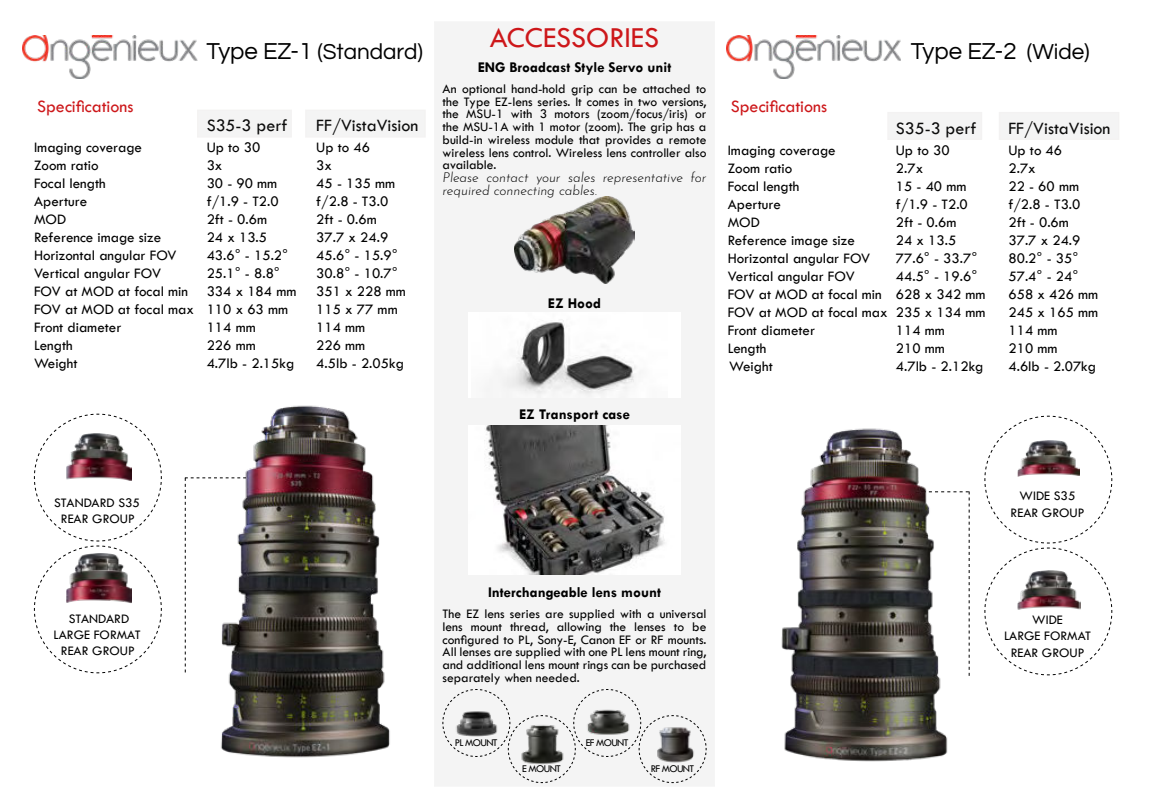
<style>
.page{position:relative;width:1149px;height:808px;background:#fff}
.page>*{position:absolute;margin:0;border:0;box-sizing:border-box;transform-origin:0 0}
.t1{font:30px "Tw Cen";color:#cd171a}
.t2{font:24px "Questrial";color:#000}
.t3{font:22.5px "Questrial";color:#000}
.t4{font:18px "Tw Cen";color:#000}
.t5{font:18px "Tw Cen";color:#cd171a}
.t6{font:15px "Tw Cen";color:#000}
.t7{font:700 15px "Tw Cen";color:#000}
.t8{font:13.5px/12.8px "Tw Cen";color:#000;text-align:center}
.t9{font:italic 300 13.5px/12.8px "Josefin Sans";color:#000}
.t10{font:10.65px "Tw Cen";letter-spacing:-.06em;color:#000}
.s1{font-size:24px}
.s2{font-size:22.5px}
</style>
<div class="page">
<svg style="left:34px;top:413px;width:128px;height:260px"></svg>
<svg style="left:984px;top:415px;width:128px;height:261px"></svg>
<svg style="left:185px;top:477px;width:30px;height:195px"></svg>
<svg style="left:961px;top:491px;width:8px;height:185px"></svg>
<img style="left:23px;top:35px;width:174px;height:44px">
<img style="left:726px;top:35px;width:174px;height:44px">
<div style="left:197px;top:110px;width:95px;height:28px;background:#f4f4f4"></div>
<div style="left:305px;top:110px;width:120px;height:28px;background:#f4f4f4"></div>
<div style="left:887px;top:112px;width:94px;height:28px;background:#f4f4f4"></div>
<div style="left:998px;top:112px;width:120px;height:28px;background:#f4f4f4"></div>
<img style="left:215px;top:405px;width:175px;height:353px">
<img style="left:66px;top:433px;width:65px;height:48px">
<img style="left:1016px;top:570px;width:64px;height:41px">
<img style="left:67px;top:554px;width:64px;height:49px">
<img style="left:781px;top:428px;width:180px;height:334px">
<img style="left:1016px;top:441px;width:63px;height:35px">
<div style="left:434px;top:21px;width:280px;height:766px;background:#f4f4f4"></div>
<svg style="left:442px;top:689px;width:264px;height:94px"></svg>
<img style="left:647px;top:725px;width:54px;height:39px">
<img style="left:514px;top:197px;width:120px;height:87px">
<div style="left:468px;top:312px;width:212px;height:85px;background:#fff"></div>
<img style="left:486px;top:319px;width:150px;height:78px">
<img style="left:468px;top:426px;width:212px;height:149px">
<h1 class="t1" style="left:489px;top:19px;width:171px">ACCESSORIES</h1>
<h3 class="t3" style="left:206px;top:43px;width:218px"><span class="s1">Type EZ-1</span> (Standard)</h3>
<h2 class="t2" style="left:910px;top:42px;width:180px">Type EZ-2 <span class="s2">(Wide)</span></h2>
<p class="t7" style="left:477px;top:61px;width:195px">ENG Broadcast Style Servo unit</p>
<p class="t8" style="left:442px;top:82px;width:265px;text-align:justify">An optional hand-hold grip can be attached to the Type EZ-lens series. It comes in two versions, the MSU-1 with 3 motors (zoom/focus/iris) or the MSU-1A with 1 motor (zoom). The grip has a build-in wireless module that provides a remote wireless lens control. Wireless lens controller also available.</p>
<p class="t9" style="left:442px;top:172px;width:265px">Please contact your sales representative for required connecting cables.</p>
<p class="t5" style="left:37px;top:96px;width:98px">Specifications</p>
<p class="t5" style="left:730px;top:96px;width:98px">Specifications</p>
<p class="t4" style="left:207px;top:115px;width:82px">S35-3 perf</p>
<p class="t4" style="left:316px;top:115px;width:104px">FF/VistaVision</p>
<p class="t4" style="left:895px;top:118px;width:82px">S35-3 perf</p>
<p class="t4" style="left:1008px;top:118px;width:104px">FF/VistaVision</p>
<p class="t6" style="left:34px;top:139px;width:109px">Imaging coverage</p>
<p class="t6" style="left:207px;top:139px;width:55px">Up to 30</p>
<p class="t6" style="left:316px;top:139px;width:55px">Up to 46</p>
<p class="t6" style="left:34px;top:157px;width:66px">Zoom ratio</p>
<p class="t6" style="left:207px;top:157px;width:17px">3x</p>
<p class="t6" style="left:316px;top:157px;width:17px">3x</p>
<p class="t6" style="left:34px;top:175px;width:73px">Focal length</p>
<p class="t6" style="left:207px;top:175px;width:72px">30 - 90 mm</p>
<p class="t6" style="left:316px;top:175px;width:80px">45 - 135 mm</p>
<p class="t6" style="left:34px;top:193px;width:55px">Aperture</p>
<p class="t6" style="left:207px;top:193px;width:74px">f/1.9 - T2.0</p>
<p class="t6" style="left:316px;top:193px;width:74px">f/2.8 - T3.0</p>
<p class="t6" style="left:34px;top:211px;width:34px">MOD</p>
<p class="t6" style="left:207px;top:211px;width:62px">2ft - 0.6m</p>
<p class="t6" style="left:316px;top:211px;width:62px">2ft - 0.6m</p>
<p class="t6" style="left:34px;top:229px;width:129px">Reference image size</p>
<p class="t6" style="left:207px;top:229px;width:62px">24 x 13.5</p>
<p class="t6" style="left:316px;top:229px;width:74px">37.7 x 24.9</p>
<p class="t6" style="left:34px;top:247px;width:144px">Horizontal angular FOV</p>
<p class="t6" style="left:207px;top:247px;width:83px">43.6° - 15.2°</p>
<p class="t6" style="left:316px;top:247px;width:83px">45.6° - 15.9°</p>
<p class="t6" style="left:34px;top:265px;width:129px">Vertical angular FOV</p>
<p class="t6" style="left:207px;top:265px;width:75px">25.1° - 8.8°</p>
<p class="t6" style="left:316px;top:265px;width:83px">30.8° - 10.7°</p>
<p class="t6" style="left:34px;top:283px;width:264px">FOV at MOD at focal min 334 x 184 mm</p>
<p class="t6" style="left:316px;top:283px;width:91px">351 x 228 mm</p>
<p class="t6" style="left:34px;top:301px;width:255px">FOV at MOD at focal max 110 x 63 mm</p>
<p class="t6" style="left:316px;top:301px;width:83px">115 x 77 mm</p>
<p class="t6" style="left:34px;top:319px;width:89px">Front diameter</p>
<p class="t6" style="left:207px;top:319px;width:50px">114 mm</p>
<p class="t6" style="left:316px;top:319px;width:50px">114 mm</p>
<p class="t6" style="left:34px;top:337px;width:40px">Length</p>
<p class="t6" style="left:207px;top:337px;width:50px">226 mm</p>
<p class="t6" style="left:316px;top:337px;width:50px">226 mm</p>
<p class="t6" style="left:34px;top:355px;width:45px">Weight</p>
<p class="t6" style="left:207px;top:355px;width:89px">4.7lb - 2.15kg</p>
<p class="t6" style="left:316px;top:355px;width:89px">4.5lb - 2.05kg</p>
<p class="t6" style="left:727px;top:141px;width:109px">Imaging coverage</p>
<p class="t6" style="left:895px;top:141px;width:55px">Up to 30</p>
<p class="t6" style="left:1008px;top:141px;width:55px">Up to 46</p>
<p class="t6" style="left:727px;top:159px;width:66px">Zoom ratio</p>
<p class="t6" style="left:895px;top:159px;width:29px">2.7x</p>
<p class="t6" style="left:1008px;top:159px;width:29px">2.7x</p>
<p class="t6" style="left:727px;top:177px;width:73px">Focal length</p>
<p class="t6" style="left:895px;top:177px;width:72px">15 - 40 mm</p>
<p class="t6" style="left:1008px;top:177px;width:72px">22 - 60 mm</p>
<p class="t6" style="left:727px;top:195px;width:55px">Aperture</p>
<p class="t6" style="left:895px;top:195px;width:74px">f/1.9 - T2.0</p>
<p class="t6" style="left:1008px;top:195px;width:74px">f/2.8 - T3.0</p>
<p class="t6" style="left:727px;top:213px;width:34px">MOD</p>
<p class="t6" style="left:895px;top:213px;width:62px">2ft - 0.6m</p>
<p class="t6" style="left:1008px;top:213px;width:62px">2ft - 0.6m</p>
<p class="t6" style="left:727px;top:231px;width:129px">Reference image size</p>
<p class="t6" style="left:895px;top:231px;width:62px">24 x 13.5</p>
<p class="t6" style="left:1008px;top:231px;width:74px">37.7 x 24.9</p>
<p class="t6" style="left:727px;top:249px;width:144px">Horizontal angular FOV</p>
<p class="t6" style="left:895px;top:249px;width:83px">77.6° - 33.7°</p>
<p class="t6" style="left:1008px;top:249px;width:71px">80.2° - 35°</p>
<p class="t6" style="left:727px;top:267px;width:129px">Vertical angular FOV</p>
<p class="t6" style="left:895px;top:267px;width:83px">44.5° - 19.6°</p>
<p class="t6" style="left:1008px;top:267px;width:71px">57.4° - 24°</p>
<p class="t6" style="left:727px;top:285px;width:259px">FOV at MOD at focal min 628 x 342 mm</p>
<p class="t6" style="left:1008px;top:285px;width:91px">658 x 426 mm</p>
<p class="t6" style="left:727px;top:303px;width:259px">FOV at MOD at focal max 235 x 134 mm</p>
<p class="t6" style="left:1008px;top:303px;width:91px">245 x 165 mm</p>
<p class="t6" style="left:727px;top:321px;width:89px">Front diameter</p>
<p class="t6" style="left:895px;top:321px;width:50px">114 mm</p>
<p class="t6" style="left:1008px;top:321px;width:50px">114 mm</p>
<p class="t6" style="left:727px;top:339px;width:40px">Length</p>
<p class="t6" style="left:895px;top:339px;width:50px">210 mm</p>
<p class="t6" style="left:1008px;top:339px;width:50px">210 mm</p>
<p class="t6" style="left:729px;top:357px;width:45px">Weight</p>
<p class="t6" style="left:895px;top:357px;width:89px">4.7lb - 2.12kg</p>
<p class="t6" style="left:1008px;top:357px;width:89px">4.6lb - 2.07kg</p>
<p class="t7" style="left:547px;top:297px;width:55px">EZ Hood</p>
<p class="t8" style="left:54px;top:494px;width:87px;line-height:16.2px">STANDARD S35<br>REAR GROUP</p>
<p class="t8" style="left:54px;top:610px;width:89px;line-height:16.2px">STANDARD<br>LARGE FORMAT<br>REAR GROUP</p>
<p class="t7" style="left:519px;top:407px;width:112px">EZ Transport case</p>
<p class="t7" style="left:488px;top:586px;width:174px">Interchangeable lens mount</p>
<p class="t8" style="left:442px;top:607px;width:265px;text-align:justify">The EZ lens series are supplied with a universal lens mount thread, allowing the lenses to be configured to PL, Sony-E, Canon EF or RF mounts.<br>All lenses are supplied with one PL lens mount ring, and additional lens mount rings can be purchased separately when needed.</p>
<p class="t10" style="left:454px;top:736px;width:44px">PL MOUNT</p>
<p class="t10" style="left:522px;top:762px;width:40px">E MOUNT</p>
<p class="t10" style="left:585px;top:736px;width:44px">EF MOUNT</p>
<p class="t10" style="left:650px;top:762px;width:45px">RF MOUNT</p>
<p class="t8" style="left:1010px;top:488px;width:75px;line-height:16.2px">WIDE S35<br>REAR GROUP</p>
<p class="t8" style="left:1003px;top:611px;width:89px;line-height:16.2px">WIDE<br>LARGE FORMAT<br>REAR GROUP</p>
</div>
